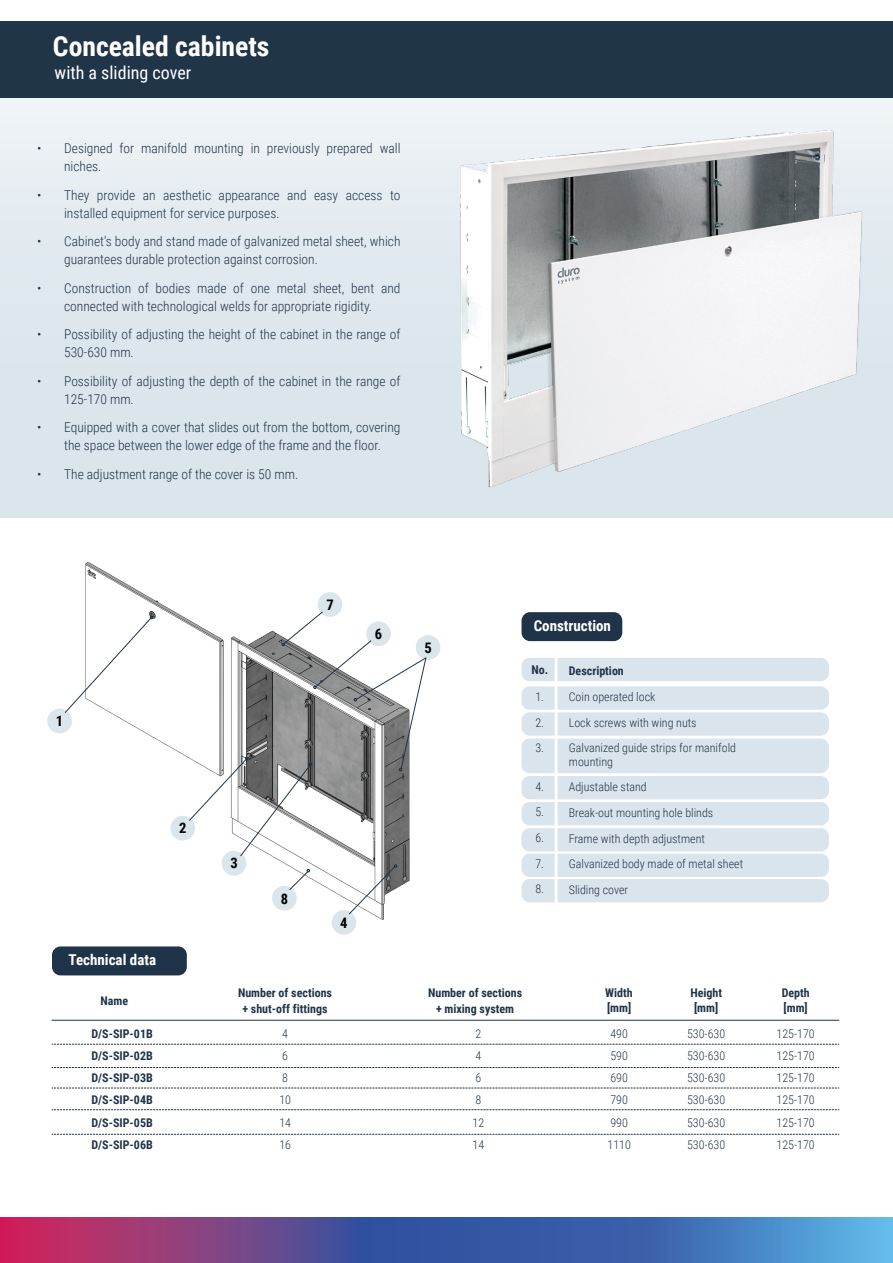
<style>
.page{position:relative;width:893px;height:1263px;background:#fff}
.page>*{position:absolute;margin:0;border:0;box-sizing:border-box;transform-origin:0 0}
.t1{font:700 27.6px "Roboto Condensed";color:#fff}
.t2{font:18px "Roboto Condensed";color:#fff}
.t3{font:700 15px "Roboto Condensed";color:#fff}
.t4{font:700 14.55px "Roboto Condensed";color:#000101}
.t5{font:300 13.5px/18px "Roboto Condensed";color:#213549}
.t6{font:300 12px/25.7px "Roboto Condensed";color:#203449;text-align:justify}
.t7{font:700 12px/14.4px "Roboto Condensed";color:#203449;text-align:center}
</style>
<div class="page">
<svg style="left:0;top:21px;width:893px;height:496px;background:#dfe8ee"></svg>
<div style="left:0;top:22px;width:893px;height:76px;background:#213549"></div>
<div style="left:52px;top:946px;width:135px;height:29px;background:#203449;border-radius:9px"></div>
<div style="left:521px;top:612px;width:101px;height:29px;background:#203449;border-radius:9px"></div>
<div style="left:521px;top:658px;width:308px;height:23px;background:#dae4ec;border-radius:8px"></div>
<div style="left:521px;top:686px;width:308px;height:24px;background:#dae4ec;border-radius:8px"></div>
<div style="left:521px;top:712px;width:308px;height:24px;background:#dae4ec;border-radius:8px"></div>
<div style="left:521px;top:738px;width:308px;height:35px;background:#dae4ec;border-radius:8px"></div>
<div style="left:521px;top:776px;width:308px;height:23px;background:#dae4ec;border-radius:8px"></div>
<div style="left:521px;top:802px;width:308px;height:23px;background:#dae4ec;border-radius:8px"></div>
<div style="left:521px;top:828px;width:308px;height:23px;background:#dae4ec;border-radius:8px"></div>
<div style="left:521px;top:854px;width:308px;height:23px;background:#dae4ec;border-radius:8px"></div>
<div style="left:521px;top:879px;width:308px;height:23px;background:#dae4ec;border-radius:8px"></div>
<hr style="left:555px;top:655px;width:2px;height:260px;background:#fff">
<hr style="left:52px;top:1020px;width:787px;height:1px;background:#203449">
<svg style="left:52px;top:1044px;width:787px;height:1px"></svg>
<svg style="left:52px;top:1067px;width:787px;height:1px"></svg>
<svg style="left:52px;top:1088px;width:787px;height:1px"></svg>
<svg style="left:52px;top:1109px;width:787px;height:1px"></svg>
<svg style="left:52px;top:1134px;width:787px;height:1px"></svg>
<img style="left:449px;top:117px;width:427px;height:383px">
<img style="left:86px;top:562px;width:324px;height:357px">
<div style="left:416px;top:635px;width:24px;height:25px;background:#dae5ec;border-radius:50%"></div>
<div style="left:318px;top:592px;width:24px;height:25px;background:#dae5ec;border-radius:50%"></div>
<div style="left:170px;top:816px;width:25px;height:24px;background:#dae5ec;border-radius:50%"></div>
<div style="left:47px;top:709px;width:25px;height:24px;background:#dae5ec;border-radius:50%"></div>
<svg style="left:348px;top:864px;width:49px;height:51px"></svg>
<svg style="left:188px;top:611px;width:239px;height:246px"></svg>
<svg style="left:65px;top:616px;width:88px;height:97px"></svg>
<div style="left:222px;top:851px;width:24px;height:24px;background:#dae5ec;border-radius:50%"></div>
<div style="left:332px;top:910px;width:24px;height:25px;background:#dae5ec;border-radius:50%"></div>
<svg style="left:289px;top:869px;width:21px;height:22px"></svg>
<div style="left:272px;top:886px;width:25px;height:24px;background:#dae5ec;border-radius:50%"></div>
<svg style="left:0;top:1218px;width:893px;height:45px;background:#5e5c9e"></svg>
<h1 class="t1" style="left:53px;top:27px;width:218px">Concealed cabinets</h1>
<h2 class="t2" style="left:55px;top:60px;width:138px">with a sliding cover</h2>
<p class="t5" style="left:64px;top:139px;width:338px;text-indent:-27px">• Designed for manifold mounting in previously prepared wall niches.</p>
<p class="t5" style="left:64px;top:185px;width:338px;text-indent:-27px">• They provide an aesthetic appearance and easy access to installed equipment for service purposes.</p>
<p class="t5" style="left:64px;top:232px;width:338px;text-indent:-27px">• Cabinet's body and stand made of galvanized metal sheet, which guarantees durable protection against corrosion.</p>
<p class="t5" style="left:37px;top:278px;width:365px;text-align:center">• Construction of bodies made of one metal sheet, bent and connected with technological welds for appropriate rigidity.</p>
<p class="t5" style="left:64px;top:325px;width:338px;text-indent:-27px">• Possibility of adjusting the height of the cabinet in the range of<br>530-630 mm.</p>
<p class="t5" style="left:64px;top:371px;width:338px;text-indent:-27px">• Possibility of adjusting the depth of the cabinet in the range of<br>125-170 mm.</p>
<p class="t5" style="left:37px;top:418px;width:365px;text-align:center">• Equipped with a cover that slides out from the bottom, covering the space between the lower edge of the frame and the floor.</p>
<p class="t5" style="left:37px;top:464px;width:263px">• The adjustment range of the cover is 50 mm.</p>
<p class="t4" style="left:56px;top:711px;width:9px">1</p>
<p class="t4" style="left:179px;top:818px;width:9px">2</p>
<p class="t3" style="left:69px;top:949px;width:89px">Technical data</p>
<p class="t4" style="left:326px;top:594px;width:9px">7</p>
<p class="t4" style="left:375px;top:624px;width:9px">6</p>
<p class="t4" style="left:424px;top:637px;width:9px">5</p>
<p class="t4" style="left:230px;top:853px;width:9px">3</p>
<p class="t4" style="left:281px;top:888px;width:9px">8</p>
<p class="t4" style="left:340px;top:912px;width:9px">4</p>
<p class="t3" style="left:534px;top:615px;width:79px">Construction</p>
<p class="t7" style="left:531px;top:662px;width:18px">No.</p>
<p class="t6" style="left:535px;top:683px;width:10px">1.<br>2.<br>3.</p>
<p class="t6" style="left:535px;top:773px;width:10px">4.<br>5.<br>6.<br>7.<br>8.</p>
<p class="t7" style="left:569px;top:663px;width:57px">Description</p>
<p class="t6" style="left:569px;top:683px;width:169px;text-align:left">Coin operated lock<br>Lock screws with wing nuts<br>Galvanized guide strips for manifold</p>
<p class="t6" style="left:569px;top:748px;width:176px;text-align:left">mounting<br>Adjustable stand<br>Break-out mounting hole blinds<br>Frame with depth adjustment<br>Galvanized body made of metal sheet<br>Sliding cover</p>
<p class="t7" style="left:101px;top:993px;width:29px">Name</p>
<p class="t7" style="left:238px;top:984px;width:96px;line-height:16.2px">Number of sections + shut-off fittings</p>
<p class="t7" style="left:428px;top:984px;width:96px;line-height:16.2px">Number of sections + mixing system</p>
<p class="t7" style="left:605px;top:985px;width:29px;text-align:left">Width [mm]</p>
<p class="t7" style="left:690px;top:985px;width:33px">Height [mm]</p>
<p class="t7" style="left:782px;top:985px;width:30px;text-align:left">Depth [mm]</p>
<p class="t7" style="left:91px;top:1026px;width:63px">D/S-SIP-01B</p>
<p class="t6" style="left:282px;top:1020px;width:7px">4</p>
<p class="t6" style="left:475px;top:1020px;width:7px">2</p>
<p class="t6" style="left:610px;top:1020px;width:19px">490</p>
<p class="t6" style="left:687px;top:1020px;width:40px">530-630</p>
<p class="t6" style="left:777px;top:1020px;width:40px">125-170</p>
<p class="t7" style="left:91px;top:1048px;width:63px">D/S-SIP-02B</p>
<p class="t6" style="left:282px;top:1043px;width:7px">6</p>
<p class="t6" style="left:475px;top:1043px;width:7px">4</p>
<p class="t6" style="left:610px;top:1043px;width:19px">590</p>
<p class="t6" style="left:687px;top:1043px;width:40px">530-630</p>
<p class="t6" style="left:777px;top:1043px;width:40px">125-170</p>
<p class="t7" style="left:91px;top:1070px;width:63px">D/S-SIP-03B</p>
<p class="t6" style="left:282px;top:1065px;width:7px">8</p>
<p class="t6" style="left:475px;top:1065px;width:7px">6</p>
<p class="t6" style="left:610px;top:1065px;width:19px">690</p>
<p class="t6" style="left:687px;top:1065px;width:40px">530-630</p>
<p class="t6" style="left:777px;top:1065px;width:40px">125-170</p>
<p class="t7" style="left:91px;top:1092px;width:63px">D/S-SIP-04B</p>
<p class="t6" style="left:279px;top:1087px;width:13px">10</p>
<p class="t6" style="left:475px;top:1087px;width:7px">8</p>
<p class="t6" style="left:610px;top:1087px;width:19px">790</p>
<p class="t6" style="left:687px;top:1087px;width:40px">530-630</p>
<p class="t6" style="left:777px;top:1087px;width:40px">125-170</p>
<p class="t7" style="left:91px;top:1115px;width:63px">D/S-SIP-05B</p>
<p class="t6" style="left:279px;top:1109px;width:13px">14</p>
<p class="t6" style="left:473px;top:1109px;width:13px">12</p>
<p class="t6" style="left:610px;top:1109px;width:19px">990</p>
<p class="t6" style="left:687px;top:1109px;width:40px">530-630</p>
<p class="t6" style="left:777px;top:1109px;width:40px">125-170</p>
<p class="t7" style="left:91px;top:1137px;width:63px">D/S-SIP-06B</p>
<p class="t6" style="left:279px;top:1131px;width:13px">16</p>
<p class="t6" style="left:473px;top:1131px;width:13px">14</p>
<p class="t6" style="left:608px;top:1131px;width:25px">1110</p>
<p class="t6" style="left:687px;top:1131px;width:40px">530-630</p>
<p class="t6" style="left:777px;top:1131px;width:40px">125-170</p>
</div>
